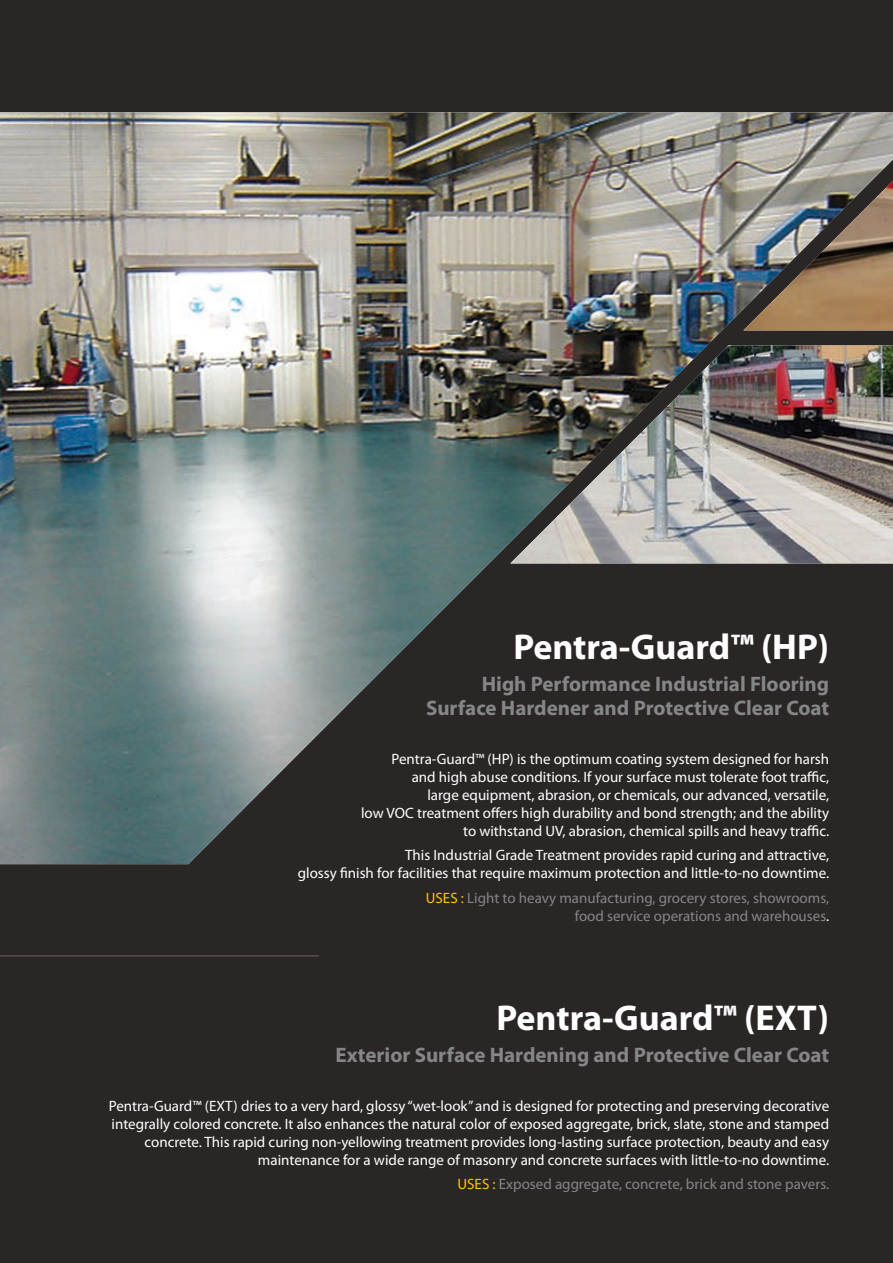
<style>
.page{position:relative;width:893px;height:1263px;background:#2b2626}
.page>*{position:absolute;margin:0;border:0;box-sizing:border-box;transform-origin:0 0}
.t1{font:700 36px "Myriad Pro";color:#fff}
.t2{font:700 21px/24px "Myriad Pro";color:#858688;text-align:right}
.t3{font:15px/18px "Myriad Pro";color:#fff;text-align:right}
.t4{font:15px/18px "Myriad Pro";color:#858688;text-align:right}
.s1{color:#fdc600}
.s2{color:#fff}
</style>
<div class="page">
<img style="left:0;top:112px;width:893px;height:752px">
<img style="left:743px;top:181px;width:150px;height:149px">
<img style="left:510px;top:345px;width:383px;height:218px">
<hr style="left:0;top:955px;width:319px;height:2px;background:#56514f">
<h1 class="t1" style="left:513px;top:623px;width:317px">Pentra-Guard™ (HP)</h1>
<h2 class="t2" style="left:426px;top:671px;width:405px">High Performance Industrial Flooring<br>Surface Hardener and Protective Clear Coat</h2>
<p class="t3" style="left:361px;top:749px;width:470px">Pentra-Guard™ (HP) is the optimum coating system designed for harsh<br>and high abuse conditions. If your surface must tolerate foot traffic,<br>large equipment, abrasion, or chemicals, our advanced, versatile,<br>low VOC treatment offers high durability and bond strength; and the ability to withstand UV, abrasion, chemical spills and heavy traffic.</p>
<p class="t3" style="left:298px;top:846px;width:533px">This Industrial Grade Treatment provides rapid curing and attractive,<br>glossy finish for facilities that require maximum protection and little-to-no downtime.</p>
<p class="t4" style="left:426px;top:888px;width:405px"><span class="s1">USES :</span> Light to heavy manufacturing, grocery stores, showrooms, food service operations and warehouses<span class="s2">.</span></p>
<h1 class="t1" style="left:497px;top:994px;width:334px">Pentra-Guard™ (EXT)</h1>
<h2 class="t2" style="left:336px;top:1042px;width:495px">Exterior Surface Hardening and Protective Clear Coat</h2>
<p class="t3" style="left:109px;top:1097px;width:722px">Pentra-Guard™ (EXT) dries to a very hard, glossy “wet-look” and is designed for protecting and preserving decorative integrally colored concrete. It also enhances the natural color of exposed aggregate, brick, slate, stone and stamped concrete. This rapid curing non-yellowing treatment provides long-lasting surface protection, beauty and easy maintenance for a wide range of masonry and concrete surfaces with little-to-no downtime.</p>
<p class="t4" style="left:457px;top:1175px;width:373px"><span class="s1">USES :</span> Exposed aggregate, concrete, brick and stone pavers.</p>
</div>
